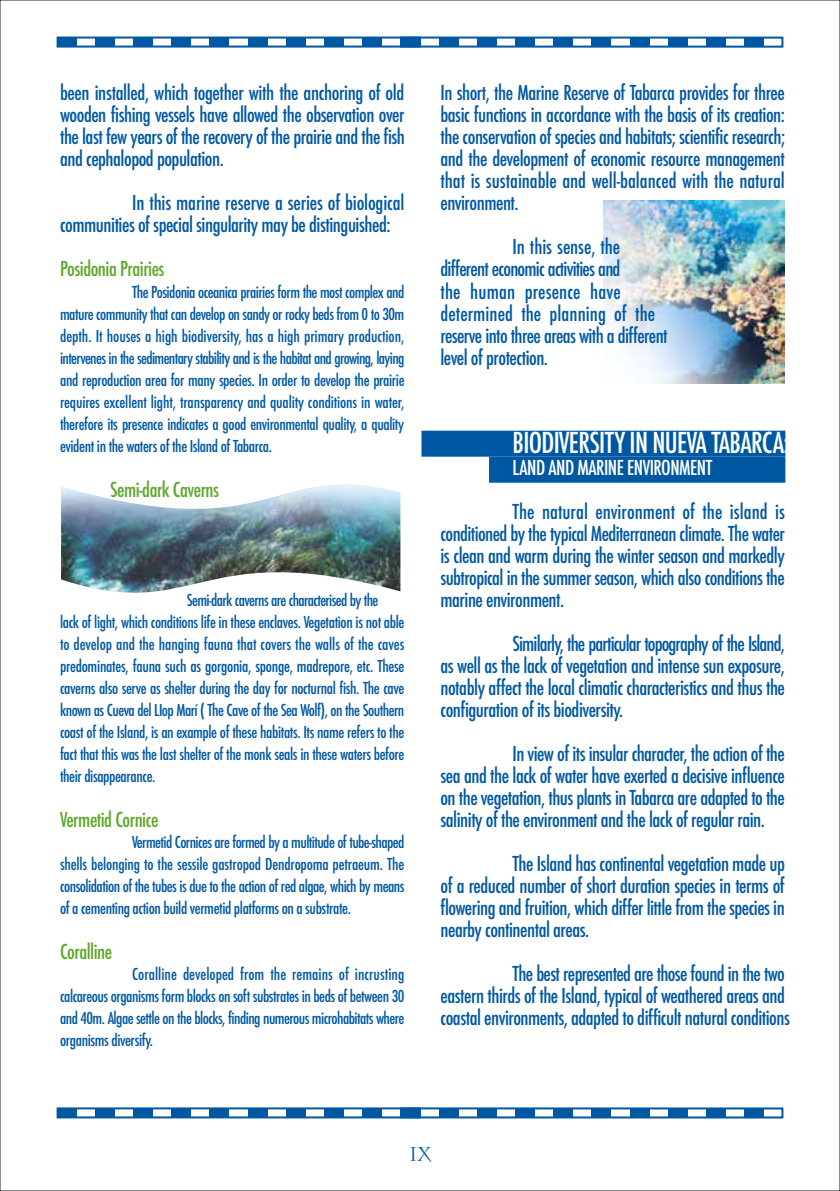
<style>
.page{position:relative;width:840px;height:1191px;background:#fff}
.page>*{position:absolute;margin:0;border:0;box-sizing:border-box;transform-origin:0 0}
.t1{font:500 condensed 28px "Futura";letter-spacing:-.025em;color:#fff}
.t2{font:500 condensed 20px/22px "Futura";letter-spacing:-.025em;color:#0058a2;text-align:justify}
.t3{font:500 condensed 20px "Futura";letter-spacing:-.025em;color:#5fa82c}
.t4{font:500 condensed 20px "Futura";letter-spacing:-.025em;color:#fff}
.t5{font:20px "Charlemagne Std";color:#0058a2}
.t6{font:500 condensed 16px/22px "Futura";letter-spacing:-.025em;color:#0058a2;text-align:justify}
</style>
<div class="page">
<div style="left:488px;top:457px;width:296px;height:26px;background:#0058a2;border:2px solid #0058a2"></div>
<div style="left:421px;top:431px;width:363px;height:26px;background:#0058a2;border:2px solid #0058a2"></div>
<img style="left:603px;top:201px;width:180px;height:182px">
<img style="left:61px;top:484px;width:339px;height:109px">
<div style="left:57px;top:37px;width:363px;height:11px;background:#fff;border:2px solid #0058a2"></div>
<div style="left:58px;top:38px;width:19px;height:9px;background:#0058a2"></div>
<div style="left:96px;top:38px;width:19px;height:9px;background:#0058a2"></div>
<div style="left:134px;top:38px;width:19px;height:9px;background:#0058a2"></div>
<div style="left:172px;top:38px;width:19px;height:9px;background:#0058a2"></div>
<div style="left:210px;top:38px;width:19px;height:9px;background:#0058a2"></div>
<div style="left:248px;top:38px;width:19px;height:9px;background:#0058a2"></div>
<div style="left:286px;top:38px;width:19px;height:9px;background:#0058a2"></div>
<div style="left:324px;top:38px;width:19px;height:9px;background:#0058a2"></div>
<div style="left:362px;top:38px;width:19px;height:9px;background:#0058a2"></div>
<div style="left:400px;top:37px;width:383px;height:11px;border:2px solid #0058a2"></div>
<div style="left:401px;top:38px;width:19px;height:9px;background:#0058a2"></div>
<div style="left:439px;top:38px;width:19px;height:9px;background:#0058a2"></div>
<div style="left:477px;top:38px;width:19px;height:9px;background:#0058a2"></div>
<div style="left:515px;top:38px;width:19px;height:9px;background:#0058a2"></div>
<div style="left:553px;top:38px;width:19px;height:9px;background:#0058a2"></div>
<div style="left:591px;top:38px;width:19px;height:9px;background:#0058a2"></div>
<div style="left:629px;top:38px;width:19px;height:9px;background:#0058a2"></div>
<div style="left:667px;top:38px;width:19px;height:9px;background:#0058a2"></div>
<div style="left:705px;top:38px;width:19px;height:9px;background:#0058a2"></div>
<div style="left:743px;top:38px;width:19px;height:9px;background:#0058a2"></div>
<div style="left:57px;top:1107px;width:363px;height:11px;background:#fff;border:2px solid #0058a2"></div>
<div style="left:58px;top:1108px;width:19px;height:9px;background:#0058a2"></div>
<div style="left:96px;top:1108px;width:19px;height:9px;background:#0058a2"></div>
<div style="left:134px;top:1108px;width:19px;height:9px;background:#0058a2"></div>
<div style="left:172px;top:1108px;width:19px;height:9px;background:#0058a2"></div>
<div style="left:210px;top:1108px;width:19px;height:9px;background:#0058a2"></div>
<div style="left:248px;top:1108px;width:19px;height:9px;background:#0058a2"></div>
<div style="left:286px;top:1108px;width:19px;height:9px;background:#0058a2"></div>
<div style="left:324px;top:1108px;width:19px;height:9px;background:#0058a2"></div>
<div style="left:362px;top:1108px;width:19px;height:9px;background:#0058a2"></div>
<div style="left:400px;top:1107px;width:383px;height:11px;border:2px solid #0058a2"></div>
<div style="left:401px;top:1108px;width:19px;height:9px;background:#0058a2"></div>
<div style="left:439px;top:1108px;width:19px;height:9px;background:#0058a2"></div>
<div style="left:477px;top:1108px;width:19px;height:9px;background:#0058a2"></div>
<div style="left:515px;top:1108px;width:19px;height:9px;background:#0058a2"></div>
<div style="left:553px;top:1108px;width:19px;height:9px;background:#0058a2"></div>
<div style="left:591px;top:1108px;width:19px;height:9px;background:#0058a2"></div>
<div style="left:629px;top:1108px;width:19px;height:9px;background:#0058a2"></div>
<div style="left:667px;top:1108px;width:19px;height:9px;background:#0058a2"></div>
<div style="left:705px;top:1108px;width:19px;height:9px;background:#0058a2"></div>
<div style="left:743px;top:1108px;width:19px;height:9px;background:#0058a2"></div>
<p class="t2" style="left:60px;top:82px;width:346px">been installed, which together with the anchoring of old wooden fishing vessels have allowed the observation over the last few years of the recovery of the prairie and the fish and cephalopod population.</p>
<p class="t2" style="left:60px;top:192px;width:346px;text-indent:72px">In this marine reserve a series of biological communities of special singularity may be distinguished:</p>
<p class="t3" style="left:60px;top:256px;width:106px">Posidonia Prairies</p>
<p class="t6" style="left:60px;top:281px;width:346px;text-indent:72px">The Posidonia oceanica prairies form the most complex and mature community that can develop on sandy or rocky beds from 0 to 30m depth. It houses a high biodiversity, has a high primary production, intervenes in the sedimentary stability and is the habitat and growing, laying and reproduction area for many species. In order to develop the prairie requires excellent light, transparency and quality conditions in water, therefore its presence indicates a good environmental quality, a quality evident in the waters of the Island of Tabarca.</p>
<p class="t3" style="left:110px;top:476px;width:110px">Semi-dark Caverns</p>
<p class="t6" style="left:60px;top:589px;width:346px;text-align:left;text-indent:127px">Semi-dark caverns are characterised by the<br>lack of light, which conditions life in these enclaves. Vegetation is not able to develop and the hanging fauna that covers the walls of the caves predominates, fauna such as gorgonia, sponge, madrepore, etc. These caverns also serve as shelter during the day for nocturnal fish. The cave known as Cueva del LIop Marí ( The Cave of the Sea Wolf), on the Southern coast of the Island, is an example of these habitats. Its name refers to the fact that this was the last shelter of the monk seals in these waters before their disappearance.</p>
<p class="t3" style="left:60px;top:806px;width:100px">Vermetid Cornice</p>
<p class="t6" style="left:60px;top:831px;width:346px;text-indent:72px">Vermetid Cornices are formed by a multitude of tube-shaped shells belonging to the sessile gastropod Dendropoma petraeum. The consolidation of the tubes is due to the action of red algae, which by means of a cementing action build vermetid platforms on a substrate.</p>
<p class="t3" style="left:60px;top:938px;width:54px">Coralline</p>
<p class="t6" style="left:60px;top:963px;width:346px;text-indent:72px">Coralline developed from the remains of incrusting calcareous organisms form blocks on soft substrates in beds of between 30 and 40m. Algae settle on the blocks, finding numerous microhabitats where organisms diversify.</p>
<p class="t2" style="left:440px;top:82px;width:346px">In short, the Marine Reserve of Tabarca provides for three basic functions in accordance with the basis of its creation: the conservation of species and habitats; scientific research; and the development of economic resource management that is sustainable and well-balanced with the natural environment.</p>
<p class="t2" style="left:440px;top:236px;width:228px;text-align:left;text-indent:72px">In this sense, the different economic activities and<br>the human presence have determined the planning of the reserve into three areas with a different level of protection.</p>
<h1 class="t1" style="left:512px;top:424px;width:278px">BIODIVERSITY IN NUEVA TABARCA:</h1>
<p class="t4" style="left:512px;top:454px;width:201px">LAND AND MARINE ENVIRONMENT</p>
<p class="t2" style="left:440px;top:500px;width:346px;text-indent:72px">The natural environment of the island is conditioned by the typical Mediterranean climate. The water is clean and warm during the winter season and markedly subtropical in the summer season, which also conditions the marine environment.</p>
<p class="t2" style="left:440px;top:632px;width:346px;text-indent:72px">Similarly, the particular topography of the Island, as well as the lack of vegetation and intense sun exposure, notably affect the local climatic characteristics and thus the configuration of its biodiversity.</p>
<p class="t2" style="left:440px;top:742px;width:346px;text-indent:72px">In view of its insular character, the action of the sea and the lack of water have exerted a decisive influence on the vegetation, thus plants in Tabarca are adapted to the salinity of the environment and the lack of regular rain.</p>
<p class="t2" style="left:440px;top:852px;width:346px;text-indent:72px">The Island has continental vegetation made up of a reduced number of short duration species in terms of flowering and fruition, which differ little from the species in nearby continental areas.</p>
<p class="t2" style="left:440px;top:962px;width:351px;text-align:left;text-indent:72px">The best represented are those found in the two eastern thirds of the Island, typical of weathered areas and coastal environments, adapted to difficult natural conditions</p>
<p class="t5" style="left:409px;top:1143px;width:24px">IX</p>
</div>
